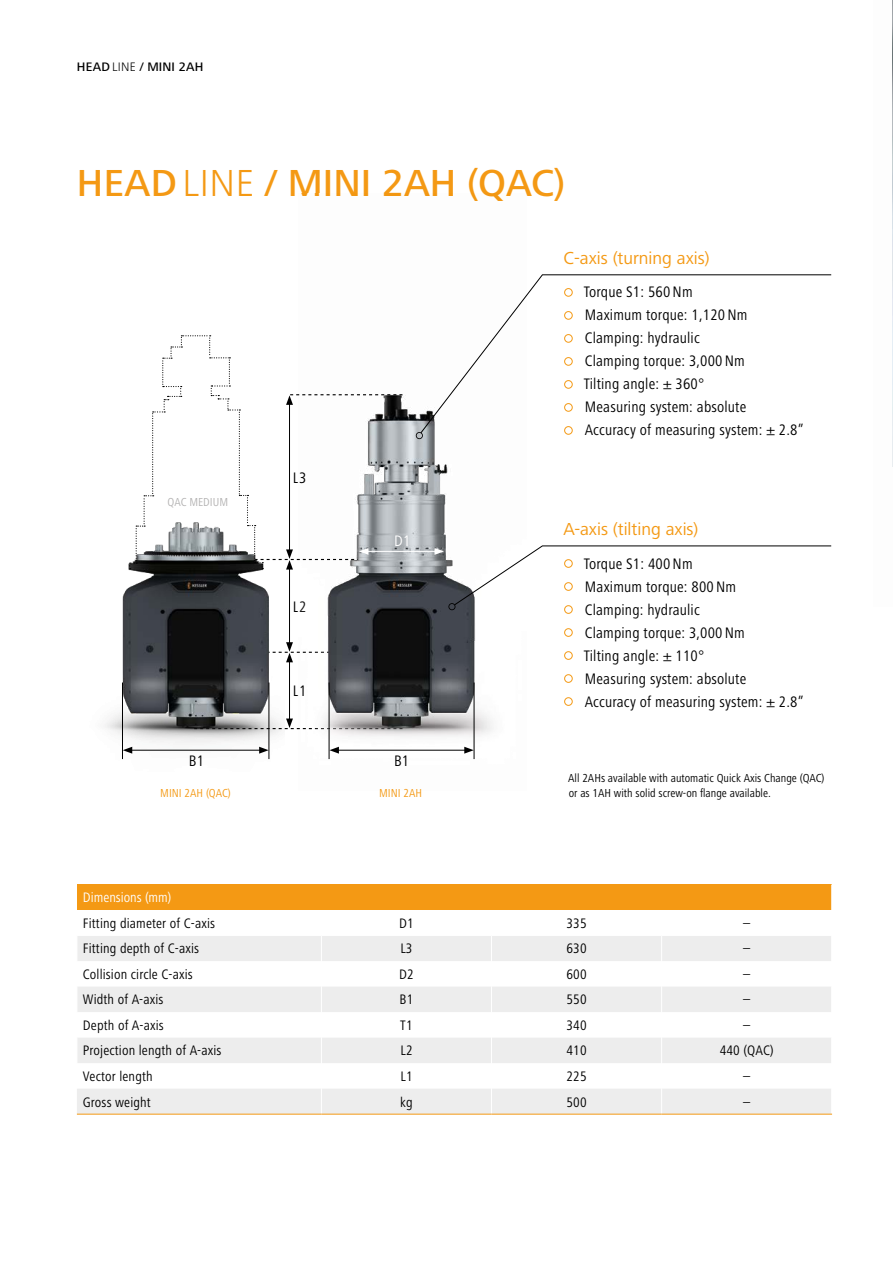
<style>
.page{position:relative;width:893px;height:1263px;background:#fff}
.page>*{position:absolute;margin:0;border:0;box-sizing:border-box;transform-origin:0 0}
.t1{font:500 39px "Frutiger Next LTK4";color:#f49914}
.t2{font:18px "Frutiger Next LTK4";color:#f49914}
.t3{font:condensed 15.75px "Frutiger Next LTK4";letter-spacing:.01em;color:#000}
.t4{font:condensed 15.75px "Frutiger Next LTK4";color:#fff}
.t5{font:condensed 14.25px "Frutiger Next LTK4";letter-spacing:.01em;color:#000}
.t6{font:condensed 14.25px "Frutiger Next LTK4";color:#fff}
.t7{font:500 12.75px "Frutiger Next LTK4";letter-spacing:.01em;color:#000}
.t8{font:condensed 12px/15px "Frutiger Next LTK4";color:#000}
.t9{font:condensed 12px "Frutiger Next LTK4";color:#f49914}
.t10{font:condensed 12px "Frutiger Next LTK4";color:#b3b2b2}
.s1{font-weight:300}
.s2{font-size:34.65px;color:#f49914}
</style>
<div class="page">
<hr style="left:289px;top:660px;width:1px;height:61px;background:#000">
<hr style="left:289px;top:567px;width:1px;height:78px;background:#000">
<svg style="left:285px;top:642px;width:13px;height:20px"></svg>
<svg style="left:285px;top:718px;width:13px;height:11px"></svg>
<img style="left:104px;top:563px;width:181px;height:197px">
<hr style="left:122px;top:682px;width:1px;height:77px;background:#000">
<hr style="left:269px;top:682px;width:1px;height:77px;background:#000">
<hr style="left:130px;top:750px;width:132px;height:1px;background:#000">
<svg style="left:123px;top:747px;width:9px;height:7px"></svg>
<svg style="left:259px;top:747px;width:10px;height:7px"></svg>
<img style="left:298px;top:394px;width:195px;height:366px">
<hr style="left:329px;top:682px;width:1px;height:77px;background:#000">
<hr style="left:474px;top:682px;width:1px;height:77px;background:#000">
<hr style="left:337px;top:750px;width:130px;height:1px;background:#000">
<svg style="left:329px;top:747px;width:10px;height:7px"></svg>
<svg style="left:464px;top:747px;width:10px;height:7px"></svg>
<hr style="left:366px;top:551px;width:71px;height:1px;background:#fff">
<hr style="left:77px;top:1114px;width:244px;height:1px;background:#f49914">
<hr style="left:321px;top:1114px;width:170px;height:1px;background:#f49914">
<hr style="left:491px;top:1114px;width:171px;height:1px;background:#f49914">
<hr style="left:662px;top:1114px;width:170px;height:1px;background:#f49914">
<svg style="left:77px;top:884px;width:755px;height:230px"></svg>
<svg style="left:420px;top:274px;width:412px;height:160px"></svg>
<svg style="left:416px;top:432px;width:7px;height:7px"></svg>
<svg style="left:434px;top:545px;width:398px;height:65px"></svg>
<svg style="left:129px;top:335px;width:273px;height:234px"></svg>
<img style="left:892px;top:0;width:1px;height:467px">
<p class="t7" style="left:77px;top:60px;width:128px">HEAD<span class="s1">LINE</span> / MINI 2AH</p>
<h1 class="t1" style="left:77px;top:161px;width:490px">HEAD<span class="s1">LINE</span> / MINI 2AH (QAC)</h1>
<p class="t2" style="left:563px;top:248px;width:148px">C-axis (turning axis)</p>
<p class="t10" style="left:168px;top:496px;width:62px">QAC MEDIUM</p>
<p class="t3" style="left:189px;top:752px;width:17px">B1</p>
<p class="t9" style="left:160px;top:786px;width:72px">MINI 2AH (QAC)</p>
<p class="t3" style="left:293px;top:469px;width:15px">L3</p>
<p class="t3" style="left:293px;top:598px;width:15px">L2</p>
<p class="t3" style="left:293px;top:682px;width:15px">L1</p>
<p class="t4" style="left:394px;top:532px;width:18px">D1</p>
<p class="t3" style="left:394px;top:752px;width:17px">B1</p>
<p class="t9" style="left:379px;top:786px;width:44px">MINI 2AH</p>
<p class="t3" style="left:560px;top:284px;width:134px"><span class="s2">•</span> Torque S1: 560Nm</p>
<p class="t3" style="left:560px;top:307px;width:189px"><span class="s2">•</span> Maximum torque: 1,120Nm</p>
<p class="t3" style="left:560px;top:330px;width:141px"><span class="s2">•</span> Clamping: hydraulic</p>
<p class="t3" style="left:560px;top:353px;width:186px"><span class="s2">•</span> Clamping torque: 3,000Nm</p>
<p class="t3" style="left:560px;top:376px;width:145px"><span class="s2">•</span> Tilting angle: ± 360°</p>
<p class="t3" style="left:560px;top:399px;width:187px"><span class="s2">•</span> Measuring system: absolute</p>
<p class="t3" style="left:560px;top:422px;width:245px"><span class="s2">•</span> Accuracy of measuring system: ± 2.8”</p>
<p class="t2" style="left:563px;top:519px;width:137px">A-axis (tilting axis)</p>
<p class="t3" style="left:560px;top:555px;width:134px"><span class="s2">•</span> Torque S1: 400Nm</p>
<p class="t3" style="left:560px;top:578px;width:177px"><span class="s2">•</span> Maximum torque: 800Nm</p>
<p class="t3" style="left:560px;top:601px;width:141px"><span class="s2">•</span> Clamping: hydraulic</p>
<p class="t3" style="left:560px;top:624px;width:186px"><span class="s2">•</span> Clamping torque: 3,000Nm</p>
<p class="t3" style="left:560px;top:647px;width:145px"><span class="s2">•</span> Tilting angle: ± 110°</p>
<p class="t3" style="left:560px;top:670px;width:187px"><span class="s2">•</span> Measuring system: absolute</p>
<p class="t3" style="left:560px;top:693px;width:245px"><span class="s2">•</span> Accuracy of measuring system: ± 2.8”</p>
<p class="t8" style="left:568px;top:770px;width:258px">All 2AHs available with automatic Quick Axis Change (QAC) or as 1AH with solid screw-on flange available.</p>
<p class="t6" style="left:83px;top:890px;width:90px">Dimensions (mm)</p>
<p class="t5" style="left:83px;top:915px;width:134px">Fitting diameter of C-axis</p>
<p class="t5" style="left:399px;top:915px;width:16px">D1</p>
<p class="t5" style="left:566px;top:915px;width:22px">335</p>
<p class="t5" style="left:743px;top:915px;width:9px">–</p>
<p class="t5" style="left:83px;top:941px;width:118px">Fitting depth of C-axis</p>
<p class="t5" style="left:400px;top:941px;width:14px">L3</p>
<p class="t5" style="left:566px;top:941px;width:22px">630</p>
<p class="t5" style="left:743px;top:941px;width:9px">–</p>
<p class="t5" style="left:83px;top:966px;width:111px">Collision circle C-axis</p>
<p class="t5" style="left:399px;top:966px;width:16px">D2</p>
<p class="t5" style="left:566px;top:966px;width:22px">600</p>
<p class="t5" style="left:743px;top:966px;width:9px">–</p>
<p class="t5" style="left:83px;top:992px;width:82px">Width of A-axis</p>
<p class="t5" style="left:400px;top:992px;width:15px">B1</p>
<p class="t5" style="left:566px;top:992px;width:22px">550</p>
<p class="t5" style="left:743px;top:992px;width:9px">–</p>
<p class="t5" style="left:83px;top:1017px;width:82px">Depth of A-axis</p>
<p class="t5" style="left:400px;top:1017px;width:14px">T1</p>
<p class="t5" style="left:566px;top:1017px;width:22px">340</p>
<p class="t5" style="left:743px;top:1017px;width:9px">–</p>
<p class="t5" style="left:83px;top:1043px;width:140px">Projection length of A-axis</p>
<p class="t5" style="left:400px;top:1043px;width:14px">L2</p>
<p class="t5" style="left:566px;top:1043px;width:22px">410</p>
<p class="t5" style="left:720px;top:1043px;width:55px">440 (QAC)</p>
<p class="t5" style="left:83px;top:1068px;width:71px">Vector length</p>
<p class="t5" style="left:400px;top:1068px;width:14px">L1</p>
<p class="t5" style="left:566px;top:1068px;width:22px">225</p>
<p class="t5" style="left:743px;top:1068px;width:9px">–</p>
<p class="t5" style="left:83px;top:1094px;width:69px">Gross weight</p>
<p class="t5" style="left:400px;top:1094px;width:14px">kg</p>
<p class="t5" style="left:566px;top:1094px;width:22px">500</p>
<p class="t5" style="left:743px;top:1094px;width:9px">–</p>
</div>
